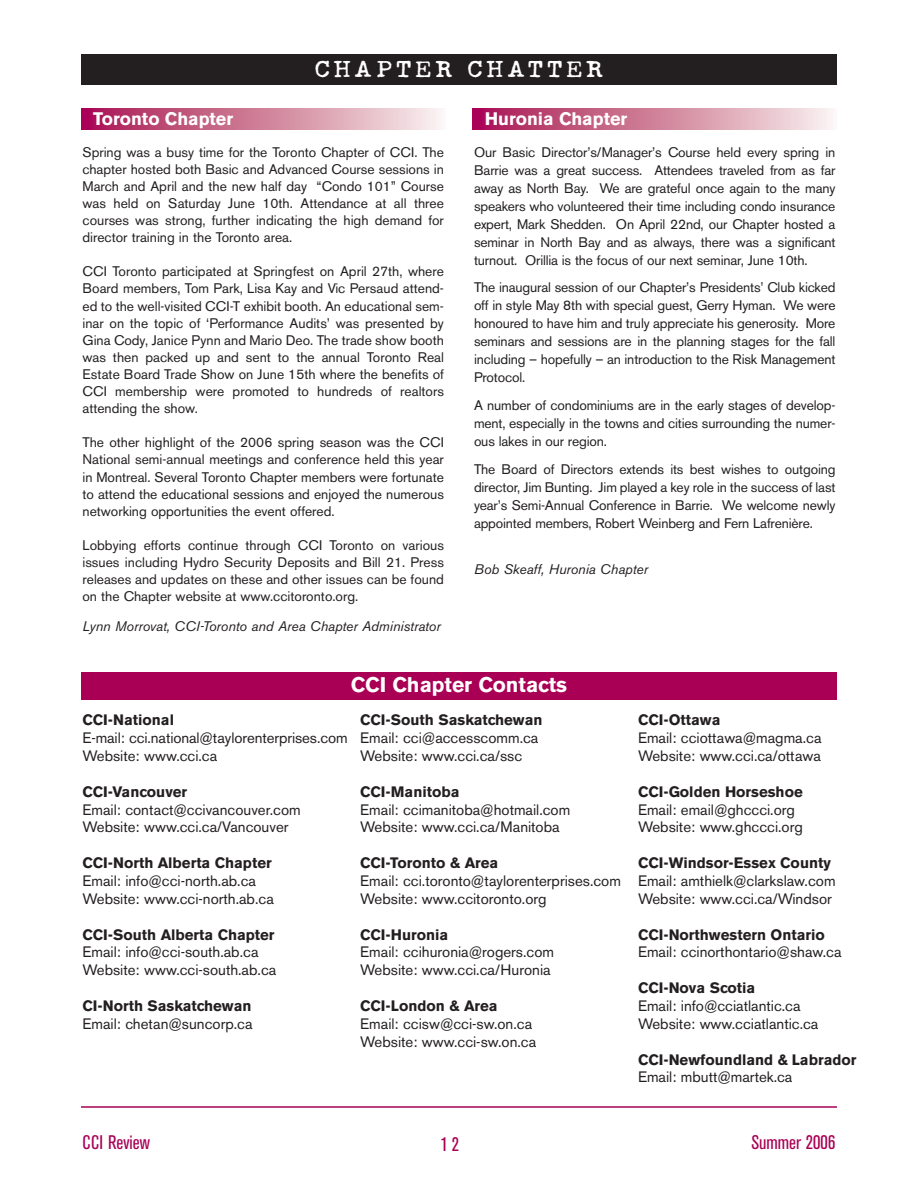
<style>
.page{position:relative;width:918px;height:1188px;background:#fff}
.page>*{position:absolute;margin:0;border:0;box-sizing:border-box;transform-origin:0 0}
.t1{font:27px "Schmutz ICG Cleaned";letter-spacing:.105em;color:#fff;scale:1.15 1}
.t2{font:700 21px "Akzidenz Grotesk BE";color:#fff}
.t3{font:condensed 19.5px "Akzidenz Grotesk BE";color:#a90056}
.t4{font:700 18px "Akzidenz Grotesk BE";color:#fff}
.t5{font:15px/17.9px "Akzidenz Grotesk BE";color:#231f20}
.t6{font:700 15px "Akzidenz Grotesk BE";color:#231f20}
.t7{font:13.8px/17.1px "Akzidenz Grotesk BE";letter-spacing:-.01em;color:#231f20;text-align:justify}
.t8{font:italic 13.8px "Akzidenz Grotesk BE";color:#231f20}
</style>
<div class="page">
<hr style="left:81px;top:1106px;width:756px;height:2px;background:#a90056">
<div style="left:81px;top:54px;width:756px;height:31px;background:#231f20"></div>
<div style="left:81px;top:108px;width:365px;height:21px;background:linear-gradient(to right,#a8114e,#f9f3ed)"></div>
<div style="left:472px;top:108px;width:365px;height:21px;background:linear-gradient(to right,#a8114e,#f9f3ed)"></div>
<div style="left:81px;top:672px;width:756px;height:28px;background:#a90056"></div>
<h3 class="t4" style="left:93px;top:112px;width:141px">Toronto Chapter</h3>
<h1 class="t1" style="left:314px;top:52px;width:253px">CHAPTER CHATTER</h1>
<h3 class="t4" style="left:485px;top:112px;width:144px">Huronia Chapter</h3>
<p class="t7" style="left:82px;top:145px;width:363px">Spring was a busy time for the Toronto Chapter of CCI. The chapter hosted both Basic and Advanced Course sessions in March and April and the new half day “Condo 101” Course was held on Saturday June 10th. Attendance at all three courses was strong, further indicating the high demand for director training in the Toronto area.</p>
<p class="t7" style="left:82px;top:264px;width:363px">CCI Toronto participated at Springfest on April 27th, where Board members, Tom Park, Lisa Kay and Vic Persaud attend&shy;ed to the well-visited CCI-T exhibit booth. An educational sem&shy;inar on the topic of ‘Performance Audits’ was presented by Gina Cody, Janice Pynn and Mario Deo. The trade show booth was then packed up and sent to the annual Toronto Real Estate Board Trade Show on June 15th where the benefits of CCI membership were promoted to hundreds of realtors attending the show.</p>
<p class="t7" style="left:82px;top:435px;width:363px">The other highlight of the 2006 spring season was the CCI National semi-annual meetings and conference held this year in Montreal. Several Toronto Chapter members were fortunate to attend the educational sessions and enjoyed the numerous networking opportunities the event offered.</p>
<p class="t7" style="left:82px;top:538px;width:363px">Lobbying efforts continue through CCI Toronto on various issues including Hydro Security Deposits and Bill 21. Press releases and updates on these and other issues can be found on the Chapter website at www.ccitoronto.org.</p>
<p class="t8" style="left:82px;top:621px;width:360px">Lynn Morrovat, CCI-Toronto and Area Chapter Administrator</p>
<p class="t7" style="left:474px;top:144px;width:363px;line-height:18px">Our Basic Director’s/Manager’s Course held every spring in Barrie was a great success. Attendees traveled from as far away as North Bay. We are grateful once again to the many speakers who volunteered their time including condo insurance expert, Mark Shedden. On April 22nd, our Chapter hosted a seminar in North Bay and as always, there was a significant turnout. Orillia is the focus of our next seminar, June 10th.</p>
<p class="t7" style="left:474px;top:280px;width:363px;line-height:18px">The inaugural session of our Chapter’s Presidents’ Club kicked off in style May 8th with special guest, Gerry Hyman. We were honoured to have him and truly appreciate his generosity. More seminars and sessions are in the planning stages for the fall including – hopefully – an introduction to the Risk Management Protocol.</p>
<p class="t7" style="left:474px;top:398px;width:363px;line-height:18px">A number of condominiums are in the early stages of develop&shy;ment, especially in the towns and cities surrounding the numer&shy;ous lakes in our region.</p>
<p class="t7" style="left:474px;top:461px;width:363px;line-height:18px">The Board of Directors extends its best wishes to outgoing director, Jim Bunting. Jim played a key role in the success of last year’s Semi-Annual Conference in Barrie. We welcome newly appointed members, Robert Weinberg and Fern Lafrenière.</p>
<p class="t8" style="left:474px;top:564px;width:176px">Bob Skeaff, Huronia Chapter</p>
<h2 class="t2" style="left:351px;top:677px;width:218px">CCI Chapter Contacts</h2>
<p class="t6" style="left:82px;top:715px;width:93px">CCI-National</p>
<p class="t5" style="left:82px;top:731px;width:267px">E-mail: cci.national@taylorenterprises.com<br>Website: www.cci.ca</p>
<p class="t6" style="left:82px;top:786px;width:106px">CCI-Vancouver</p>
<p class="t5" style="left:82px;top:802px;width:220px">Email: contact@ccivancouver.com<br>Website: www.cci.ca/Vancouver</p>
<p class="t6" style="left:82px;top:858px;width:191px">CCI-North Alberta Chapter</p>
<p class="t5" style="left:82px;top:873px;width:193px">Email: info@cci-north.ab.ca<br>Website: www.cci-north.ab.ca</p>
<p class="t6" style="left:82px;top:929px;width:194px">CCI-South Alberta Chapter</p>
<p class="t5" style="left:82px;top:945px;width:195px">Email: info@cci-south.ab.ca<br>Website: www.cci-south.ab.ca</p>
<p class="t6" style="left:82px;top:1000px;width:171px">CI-North Saskatchewan</p>
<p class="t5" style="left:82px;top:1016px;width:172px">Email: chetan@suncorp.ca</p>
<p class="t6" style="left:360px;top:715px;width:184px">CCI-South Saskatchewan</p>
<p class="t5" style="left:360px;top:731px;width:180px">Email: cci@accesscomm.ca<br>Website: www.cci.ca/ssc</p>
<p class="t6" style="left:360px;top:786px;width:101px">CCI-Manitoba</p>
<p class="t5" style="left:360px;top:802px;width:212px">Email: ccimanitoba@hotmail.com<br>Website: www.cci.ca/Manitoba</p>
<p class="t6" style="left:360px;top:858px;width:140px">CCI-Toronto &amp; Area</p>
<p class="t5" style="left:360px;top:873px;width:262px">Email: cci.toronto@taylorenterprises.com<br>Website: www.ccitoronto.org</p>
<p class="t6" style="left:360px;top:929px;width:90px">CCI-Huronia</p>
<p class="t5" style="left:360px;top:945px;width:195px">Email: ccihuronia@rogers.com<br>Website: www.cci.ca/Huronia</p>
<p class="t6" style="left:360px;top:1000px;width:139px">CCI-London &amp; Area</p>
<p class="t5" style="left:360px;top:1016px;width:178px">Email: ccisw@cci-sw.on.ca<br>Website: www.cci-sw.on.ca</p>
<p class="t6" style="left:638px;top:715px;width:84px">CCI-Ottawa</p>
<p class="t5" style="left:638px;top:731px;width:185px">Email: cciottawa@magma.ca<br>Website: www.cci.ca/ottawa</p>
<p class="t6" style="left:638px;top:786px;width:166px">CCI-Golden Horseshoe</p>
<p class="t5" style="left:638px;top:802px;width:166px">Email: email@ghccci.org<br>Website: www.ghccci.org</p>
<p class="t6" style="left:638px;top:858px;width:194px">CCI-Windsor-Essex County</p>
<p class="t5" style="left:638px;top:873px;width:199px">Email: amthielk@clarkslaw.com<br>Website: www.cci.ca/Windsor</p>
<p class="t6" style="left:638px;top:929px;width:188px">CCI-Northwestern Ontario</p>
<p class="t5" style="left:638px;top:945px;width:205px">Email: ccinorthontario@shaw.ca</p>
<p class="t6" style="left:638px;top:983px;width:119px">CCI-Nova Scotia</p>
<p class="t5" style="left:638px;top:998px;width:182px">Email: info@cciatlantic.ca<br>Website: www.cciatlantic.ca</p>
<p class="t6" style="left:638px;top:1054px;width:220px">CCI-Newfoundland &amp; Labrador</p>
<p class="t5" style="left:638px;top:1070px;width:156px">Email: mbutt@martek.ca</p>
<h3 class="t3" style="left:82px;top:1135px;width:69px">CCI Review</h3>
<h3 class="t3" style="left:441px;top:1137px;width:20px">12</h3>
<h3 class="t3" style="left:751px;top:1135px;width:86px">Summer 2006</h3>
</div>
